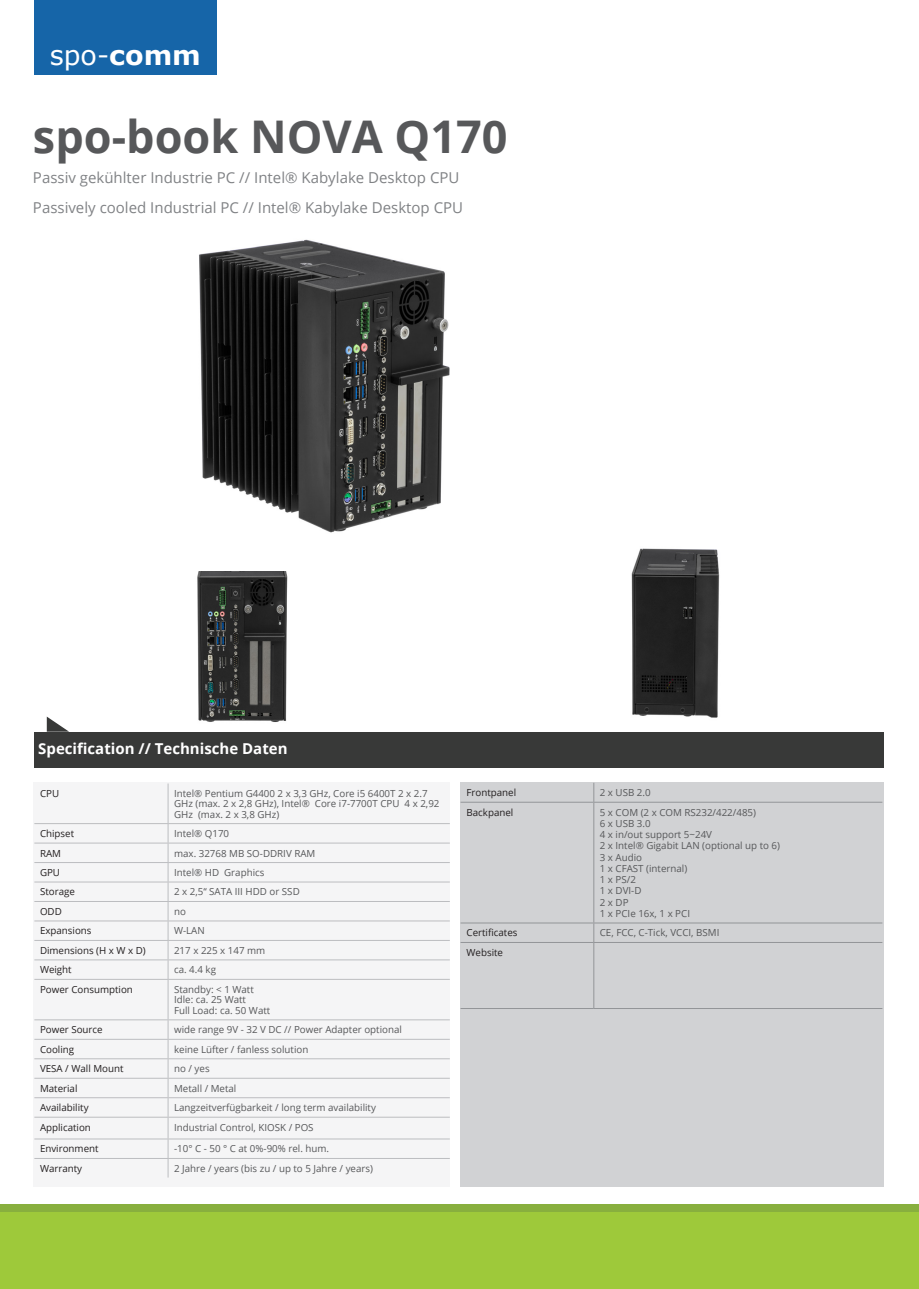
<style>
.page{position:relative;width:919px;height:1289px;background:#fff}
.page>*{position:absolute;margin:0;border:0;box-sizing:border-box;transform-origin:0 0}
.t1{font:700 45px "Open Sans";color:#57585a}
.t2{font:27px "Verdana";color:#fff}
.t3{font:15px/30px "Open Sans";color:#808285}
.t4{font:700 15px "Open Sans";color:#fff}
.t5{font:9.75px/11.2px "Open Sans";color:#57585a}
.t6{font:9.75px "Open Sans";color:#231f20}
.s1{font-weight:700}
</style>
<div class="page">
<img style="left:631px;top:548px;width:89px;height:170px">
<img style="left:197px;top:571px;width:91px;height:151px">
<img style="left:199px;top:239px;width:251px;height:294px">
<div style="left:34px;top:0;width:182px;height:74px;background:#1665a8"></div>
<div style="left:34px;top:782px;width:416px;height:404px;background:#f5f5f6"></div>
<hr style="left:168px;top:783px;width:1px;height:40px;background:#bcbdc0">
<svg style="left:168px;top:824px;width:1px;height:155px"></svg>
<hr style="left:168px;top:979px;width:1px;height:40px;background:#bcbdc0">
<svg style="left:168px;top:1020px;width:1px;height:157px"></svg>
<hr style="left:34px;top:1158px;width:134px;height:1px;background:#bcbdc0">
<hr style="left:168px;top:1158px;width:282px;height:1px;background:#bcbdc0">
<hr style="left:34px;top:823px;width:134px;height:1px;background:#bcbdc0">
<hr style="left:168px;top:823px;width:282px;height:1px;background:#bcbdc0">
<hr style="left:34px;top:842px;width:134px;height:1px;background:#bcbdc0">
<hr style="left:168px;top:842px;width:282px;height:1px;background:#bcbdc0">
<hr style="left:34px;top:862px;width:134px;height:1px;background:#bcbdc0">
<hr style="left:168px;top:862px;width:282px;height:1px;background:#bcbdc0">
<hr style="left:34px;top:881px;width:134px;height:1px;background:#bcbdc0">
<hr style="left:168px;top:881px;width:282px;height:1px;background:#bcbdc0">
<hr style="left:34px;top:901px;width:134px;height:1px;background:#bcbdc0">
<hr style="left:168px;top:901px;width:282px;height:1px;background:#bcbdc0">
<hr style="left:34px;top:959px;width:134px;height:1px;background:#bcbdc0">
<hr style="left:168px;top:959px;width:282px;height:1px;background:#bcbdc0">
<hr style="left:34px;top:979px;width:134px;height:1px;background:#bcbdc0">
<hr style="left:168px;top:979px;width:282px;height:1px;background:#bcbdc0">
<hr style="left:34px;top:1019px;width:134px;height:1px;background:#bcbdc0">
<hr style="left:168px;top:1019px;width:282px;height:1px;background:#bcbdc0">
<hr style="left:34px;top:1038px;width:134px;height:1px;background:#bcbdc0">
<hr style="left:168px;top:1038px;width:282px;height:1px;background:#bcbdc0">
<hr style="left:34px;top:1058px;width:134px;height:1px;background:#bcbdc0">
<hr style="left:168px;top:1058px;width:282px;height:1px;background:#bcbdc0">
<hr style="left:34px;top:1077px;width:134px;height:1px;background:#bcbdc0">
<hr style="left:168px;top:1077px;width:282px;height:1px;background:#bcbdc0">
<hr style="left:34px;top:1097px;width:134px;height:1px;background:#bcbdc0">
<hr style="left:168px;top:1097px;width:282px;height:1px;background:#bcbdc0">
<hr style="left:34px;top:1116px;width:134px;height:1px;background:#bcbdc0">
<hr style="left:168px;top:1116px;width:282px;height:1px;background:#bcbdc0">
<hr style="left:34px;top:1138px;width:134px;height:1px;background:#bcbdc0">
<hr style="left:168px;top:1138px;width:282px;height:1px;background:#bcbdc0">
<hr style="left:34px;top:920px;width:134px;height:1px;background:#bcbdc0">
<hr style="left:168px;top:920px;width:282px;height:1px;background:#bcbdc0">
<hr style="left:34px;top:940px;width:134px;height:1px;background:#bcbdc0">
<hr style="left:168px;top:940px;width:282px;height:1px;background:#bcbdc0">
<div style="left:460px;top:782px;width:423px;height:404px;background:#d1d2d4"></div>
<hr style="left:460px;top:801px;width:133px;height:1px;background:#939598">
<hr style="left:593px;top:801px;width:289px;height:1px;background:#939598">
<hr style="left:593px;top:802px;width:1px;height:120px;background:#939598">
<svg style="left:593px;top:923px;width:1px;height:19px"></svg>
<hr style="left:593px;top:942px;width:1px;height:66px;background:#939598">
<svg style="left:593px;top:783px;width:1px;height:18px"></svg>
<hr style="left:460px;top:922px;width:133px;height:1px;background:#939598">
<hr style="left:593px;top:922px;width:289px;height:1px;background:#939598">
<hr style="left:460px;top:942px;width:133px;height:1px;background:#939598">
<hr style="left:593px;top:942px;width:289px;height:1px;background:#939598">
<hr style="left:460px;top:1008px;width:133px;height:1px;background:#939598">
<hr style="left:593px;top:1008px;width:289px;height:1px;background:#939598">
<div style="left:0;top:1203px;width:918px;height:10px;background:#88af3e"></div>
<div style="left:0;top:1212px;width:918px;height:76px;background:#9ec93a"></div>
<div style="left:34px;top:731px;width:849px;height:36px;background:#383938"></div>
<svg style="left:47px;top:716px;width:21px;height:15px"></svg>
<h2 class="t2" style="left:50px;top:37px;width:153px">spo-<span class="s1">comm</span></h2>
<h1 class="t1" style="left:33px;top:104px;width:476px">spo-book NOVA Q170</h1>
<h3 class="t3" style="left:33px;top:162px;width:431px">Passiv gekühlter Industrie PC // Intel® Kabylake Desktop CPU<br>Passively cooled Industrial PC // Intel® Kabylake Desktop CPU</h3>
<h3 class="t4" style="left:38px;top:737px;width:251px">Specification // Technische Daten</h3>
<p class="t6" style="left:40px;top:786px;width:21px">CPU</p>
<p class="t5" style="left:174px;top:787px;width:267px;line-height:10.5px">Intel® Pentium G4400 2 x 3,3 GHz, Core i5 6400T 2 x 2.7<br>GHz (max. 2 x 2,8 GHz), Intel® Core i7-7700T CPU 4 x 2,92<br>GHz (max. 2 x 3,8 GHz)</p>
<p class="t6" style="left:40px;top:826px;width:36px">Chipset</p>
<p class="t5" style="left:174px;top:827px;width:57px">Intel® Q170</p>
<p class="t6" style="left:40px;top:846px;width:23px">RAM</p>
<p class="t5" style="left:174px;top:847px;width:143px">max. 32768 MB SO-DDRIV RAM</p>
<p class="t6" style="left:40px;top:865px;width:22px">GPU</p>
<p class="t5" style="left:174px;top:866px;width:92px">Intel® HD Graphics</p>
<p class="t6" style="left:40px;top:885px;width:36px">Storage</p>
<p class="t5" style="left:174px;top:886px;width:127px">2 x 2,5‘‘ SATA III HDD or SSD</p>
<p class="t6" style="left:40px;top:904px;width:23px">ODD</p>
<p class="t5" style="left:174px;top:905px;width:13px">no</p>
<p class="t6" style="left:40px;top:924px;width:53px">Expansions</p>
<p class="t5" style="left:174px;top:925px;width:32px">W-LAN</p>
<p class="t6" style="left:40px;top:943px;width:107px">Dimensions (H x W x D)</p>
<p class="t5" style="left:174px;top:944px;width:93px">217 x 225 x 147 mm</p>
<p class="t6" style="left:40px;top:963px;width:33px">Weight</p>
<p class="t5" style="left:174px;top:963px;width:43px">ca. 4.4 kg</p>
<p class="t6" style="left:40px;top:982px;width:94px">Power Consumption</p>
<p class="t5" style="left:174px;top:983px;width:98px;line-height:10.5px">Standby: &lt; 1 Watt<br>Idle: ca. 25 Watt<br>Full Load: ca. 50 Watt</p>
<p class="t6" style="left:40px;top:1023px;width:64px">Power Source</p>
<p class="t5" style="left:174px;top:1023px;width:229px">wide range 9V - 32 V DC // Power Adapter optional</p>
<p class="t6" style="left:40px;top:1042px;width:36px">Cooling</p>
<p class="t5" style="left:174px;top:1043px;width:136px">keine Lüfter / fanless solution</p>
<p class="t6" style="left:40px;top:1062px;width:85px">VESA / Wall Mount</p>
<p class="t5" style="left:174px;top:1062px;width:37px">no / yes</p>
<p class="t6" style="left:40px;top:1081px;width:39px">Material</p>
<p class="t5" style="left:174px;top:1082px;width:64px">Metall / Metal</p>
<p class="t6" style="left:40px;top:1100px;width:50px">Availability</p>
<p class="t5" style="left:174px;top:1101px;width:203px">Langzeitverfügbarkeit / long term availability</p>
<p class="t6" style="left:40px;top:1120px;width:52px">Application</p>
<p class="t5" style="left:174px;top:1121px;width:141px">Industrial Control, KIOSK / POS</p>
<p class="t6" style="left:40px;top:1142px;width:60px">Environment</p>
<p class="t5" style="left:174px;top:1142px;width:156px">-10° C - 50 ° C at 0%-90% rel. hum.</p>
<p class="t6" style="left:40px;top:1161px;width:44px">Warranty</p>
<p class="t5" style="left:174px;top:1162px;width:200px">2 Jahre / years (bis zu / up to 5 Jahre / years)</p>
<p class="t6" style="left:466px;top:786px;width:51px">Frontpanel</p>
<p class="t5" style="left:599px;top:786px;width:52px">2 x USB 2.0</p>
<p class="t6" style="left:466px;top:805px;width:48px">Backpanel</p>
<p class="t5" style="left:599px;top:806px;width:182px">5 x COM (2 x COM RS232/422/485)<br>6 x USB 3.0<br>4 x in/out support 5~24V<br>2 x Intel® Gigabit LAN (optional up to 6)<br>3 x Audio<br>1 x CFAST (internal)<br>1 x PS/2<br>1 x DVI-D<br>2 x DP<br>1 x PCIe 16x, 1 x PCI</p>
<p class="t6" style="left:466px;top:926px;width:52px">Certificates</p>
<p class="t5" style="left:599px;top:927px;width:121px">CE, FCC, C-Tick, VCCI, BSMI</p>
<p class="t6" style="left:466px;top:945px;width:38px">Website</p>
</div>
